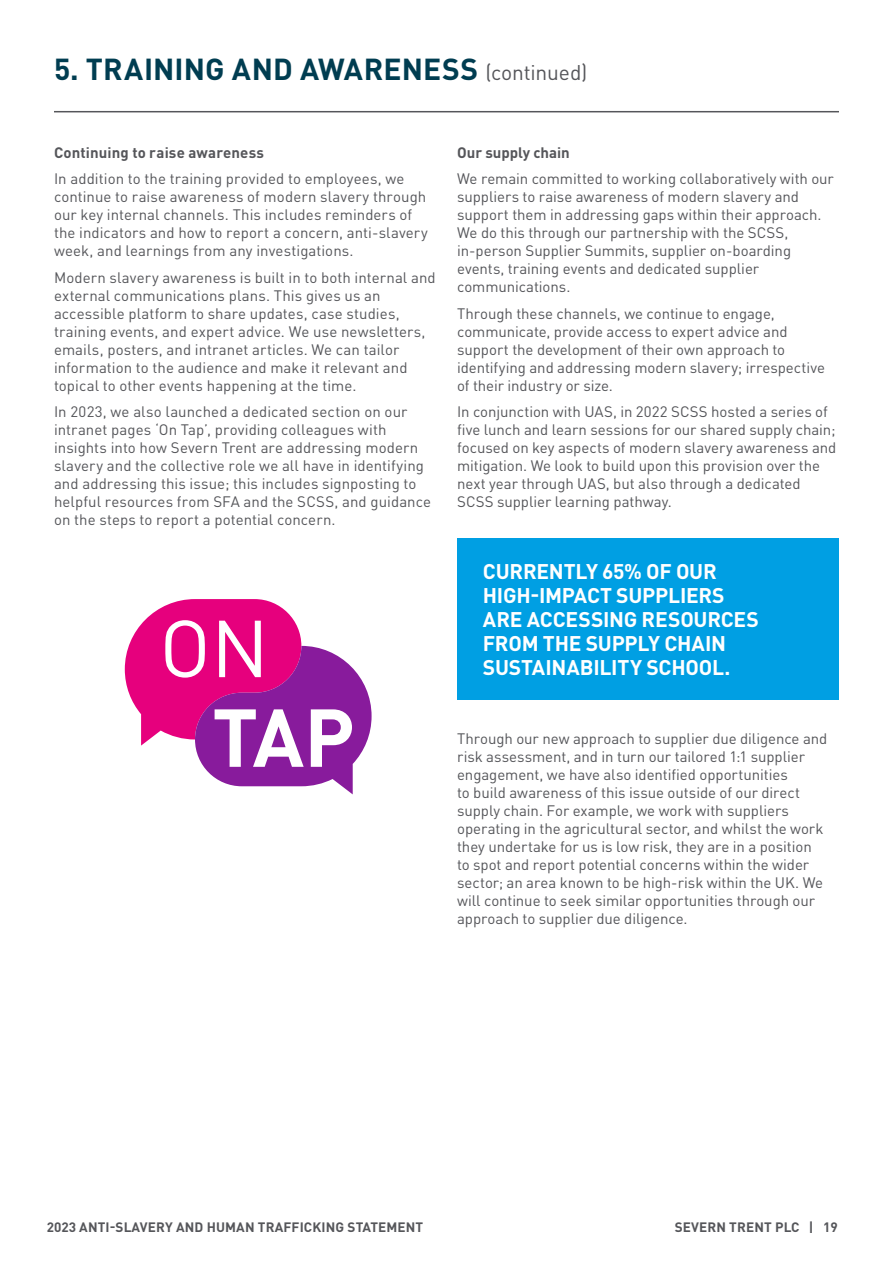
<style>
.page{position:relative;width:893px;height:1263px;background:#fff}
.page>*{position:absolute;margin:0;border:0;box-sizing:border-box;transform-origin:0 0}
.t1{font:700 30px "DINOT";letter-spacing:.005em;color:#003d51}
.t2{font:700 21px/24px "DINOT";letter-spacing:-.01em;color:#fff}
.t3{font:15px/18px "DINOT";color:#55565a}
.t4{font:700 15px "DINOT";letter-spacing:.005em;color:#55565a}
.t5{font:700 13.5px "DINOT";letter-spacing:.01em;color:#55565a}
.s1{font-weight:400;font-size:21px;color:#55565a}
</style>
<div class="page">
<hr style="left:54px;top:111px;width:785px;height:1px;background:#55565a">
<div style="left:457px;top:539px;width:382px;height:161px;background:#009fe3"></div>
<svg style="left:125px;top:599px;width:247px;height:195px"></svg>
<h1 class="t1" style="left:54px;top:49px;width:535px">5. TRAINING AND AWARENESS <span class="s1">(continued)</span></h1>
<p class="t4" style="left:54px;top:143px;width:212px">Continuing to raise awareness</p>
<p class="t3" style="left:54px;top:170px;width:375px">In addition to the training provided to employees, we continue to raise awareness of modern slavery through our key internal channels. This includes reminders of the indicators and how to report a concern, anti-slavery week, and learnings from any investigations.</p>
<p class="t3" style="left:54px;top:268px;width:383px">Modern slavery awareness is built in to both internal and external communications plans. This gives us an accessible platform to share updates, case studies, training events, and expert advice. We use newsletters, emails, posters, and intranet articles. We can tailor information to the audience and make it relevant and topical to other events happening at the time.</p>
<p class="t3" style="left:54px;top:403px;width:379px">In 2023, we also launched a dedicated section on our intranet pages ‘On Tap’, providing colleagues with insights into how Severn Trent are addressing modern slavery and the collective role we all have in identifying and addressing this issue; this includes signposting to helpful resources from SFA and the SCSS, and guidance on the steps to report a potential concern.</p>
<p class="t4" style="left:457px;top:143px;width:114px">Our supply chain</p>
<p class="t3" style="left:457px;top:170px;width:378px">We remain committed to working collaboratively with our suppliers to raise awareness of modern slavery and support them in addressing gaps within their approach.<br>We do this through our partnership with the SCSS, in-person Supplier Summits, supplier on-boarding events, training events and dedicated supplier communications.</p>
<p class="t3" style="left:457px;top:304px;width:369px">Through these channels, we continue to engage, communicate, provide access to expert advice and support the development of their own approach to identifying and addressing modern slavery; irrespective of their industry or size.</p>
<p class="t3" style="left:457px;top:403px;width:381px">In conjunction with UAS, in 2022 SCSS hosted a series of five lunch and learn sessions for our shared supply chain; focused on key aspects of modern slavery awareness and mitigation. We look to build upon this provision over the next year through UAS, but also through a dedicated SCSS supplier learning pathway.</p>
<h2 class="t2" style="left:483px;top:558px;width:278px">CURRENTLY 65% OF OUR<br>HIGH-IMPACT SUPPLIERS<br>ARE ACCESSING RESOURCES<br>FROM THE SUPPLY CHAIN<br>SUSTAINABILITY SCHOOL.</h2>
<p class="t3" style="left:457px;top:730px;width:372px">Through our new approach to supplier due diligence and risk assessment, and in turn our tailored 1:1 supplier engagement, we have also identified opportunities<br>to build awareness of this issue outside of our direct supply chain. For example, we work with suppliers operating in the agricultural sector, and whilst the work they undertake for us is low risk, they are in a position to spot and report potential concerns within the wider sector; an area known to be high-risk within the UK. We will continue to seek similar opportunities through our approach to supplier due diligence.</p>
<p class="t5" style="left:47px;top:1218px;width:378px">2023 ANTI-SLAVERY AND HUMAN TRAFFICKING STATEMENT</p>
<p class="t5" style="left:675px;top:1218px;width:164px">SEVERN TRENT PLC | 19</p>
</div>
